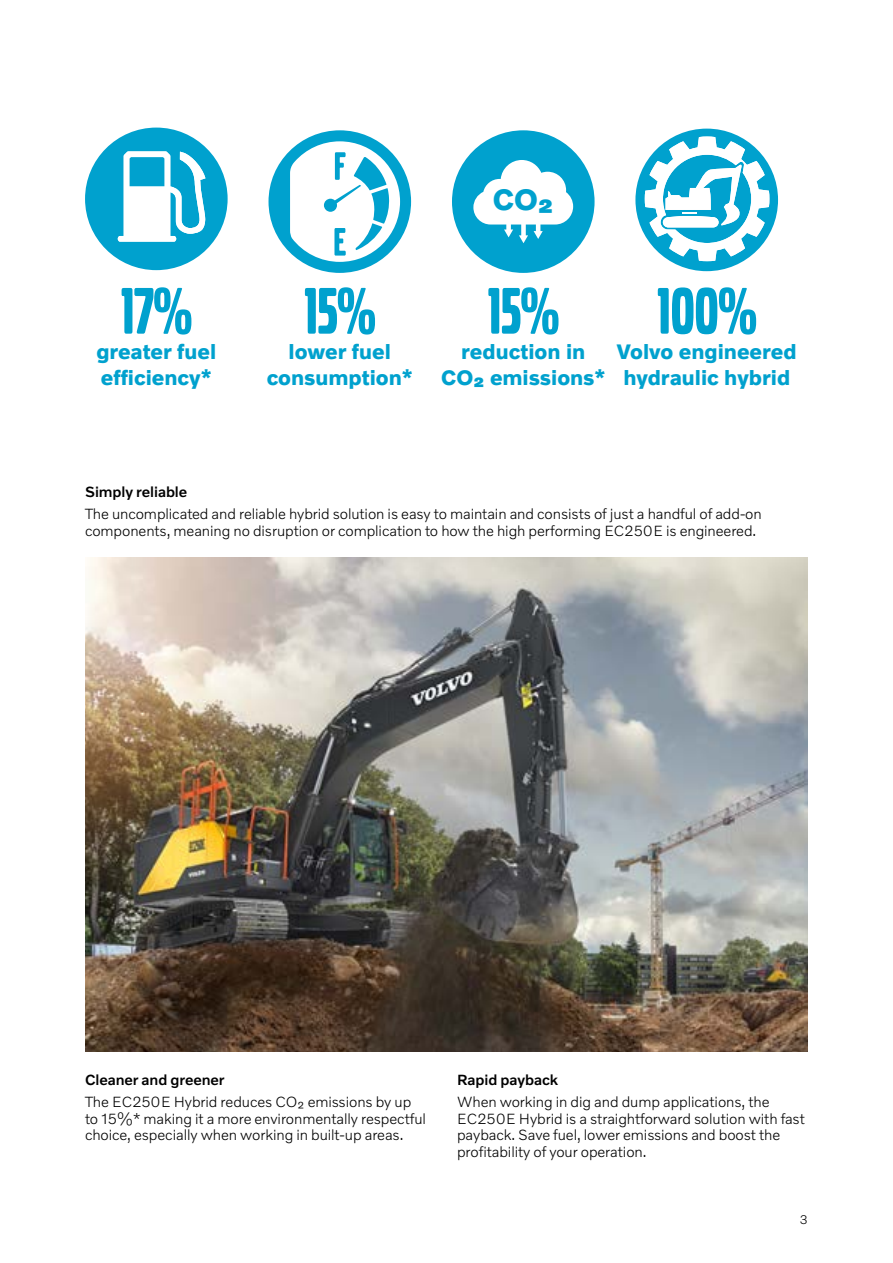
<style>
.page{position:relative;width:893px;height:1263px;background:#fff}
.page>*{position:absolute;margin:0;border:0;box-sizing:border-box;transform-origin:0 0}
.t1{font:68.55px "Volvo Broad Pro";color:#00a1ce}
.t2{font:700 30px "Volvo Novum";color:#00a1ce}
.t3{font:700 21.3px/25.7px "Volvo Novum";color:#00a1ce;text-align:center}
._1_4-FOA{font:300 15px/22.5px "Volvo Novum";letter-spacing:-.005em;color:#000}
.t4{font:300 12.75px "Volvo Novum";color:#000}
.s1{font-weight:500}
</style>
<div class="page">
<img style="left:85px;top:557px;width:723px;height:495px">
<div style="left:635px;top:129px;width:143px;height:142px;background:#00a1ce;border-radius:50%"></div>
<svg style="left:645px;top:137px;width:124px;height:124px"></svg>
<svg style="left:85px;top:128px;width:143px;height:142px"></svg>
<div style="left:452px;top:130px;width:143px;height:143px;background:#00a1ce;border-radius:50%"></div>
<div style="left:268px;top:130px;width:143px;height:143px;background:#00a1ce;border-radius:50%"></div>
<svg style="left:290px;top:141px;width:110px;height:121px"></svg>
<svg style="left:473px;top:160px;width:100px;height:83px"></svg>
<p class="t1" style="left:121px;top:279px;width:73px">17%</p>
<p class="t3" style="left:96px;top:338px;width:121px;text-align:left">greater fuel efficiency*</p>
<p class="t2" style="left:493px;top:180px;width:63px">CO₂</p>
<p class="t1" style="left:304px;top:279px;width:73px">15%</p>
<p class="t3" style="left:267px;top:338px;width:148px">lower fuel consumption*</p>
<p class="t1" style="left:488px;top:279px;width:73px">15%</p>
<p class="t3" style="left:441px;top:338px;width:166px">reduction in<br>CO₂ emissions*</p>
<p class="t1" style="left:657px;top:279px;width:101px">100%</p>
<p class="t3" style="left:617px;top:338px;width:181px">Volvo engineered hydraulic hybrid</p>
<p class="_1_4-FOA" style="left:85px;top:480px;width:678px"><span class="s1">Simply reliable<br></span>The uncomplicated and reliable hybrid solution is easy to maintain and consists of just a handful of add-on</p>
<p class="_1_4-FOA" style="left:85px;top:519px;width:673px">components, meaning no disruption or complication to how the high performing EC250E is engineered.</p>
<p class="_1_4-FOA" style="left:85px;top:1068px;width:328px"><span class="s1">Cleaner and greener<br></span>The EC250E Hybrid reduces CO₂ emissions by up</p>
<p class="_1_4-FOA" style="left:85px;top:1110px;width:342px;line-height:16.5px">to 15%* making it a more environmentally respectful choice, especially when working in built-up areas.</p>
<p class="_1_4-FOA" style="left:457px;top:1068px;width:314px"><span class="s1">Rapid payback<br></span>When working in dig and dump applications, the</p>
<p class="_1_4-FOA" style="left:457px;top:1110px;width:349px;line-height:16.5px">EC250E Hybrid is a straightforward solution with fast payback. Save fuel, lower emissions and boost the profitability of your operation.</p>
<p class="t4" style="left:800px;top:1211px;width:10px">3</p>
</div>
